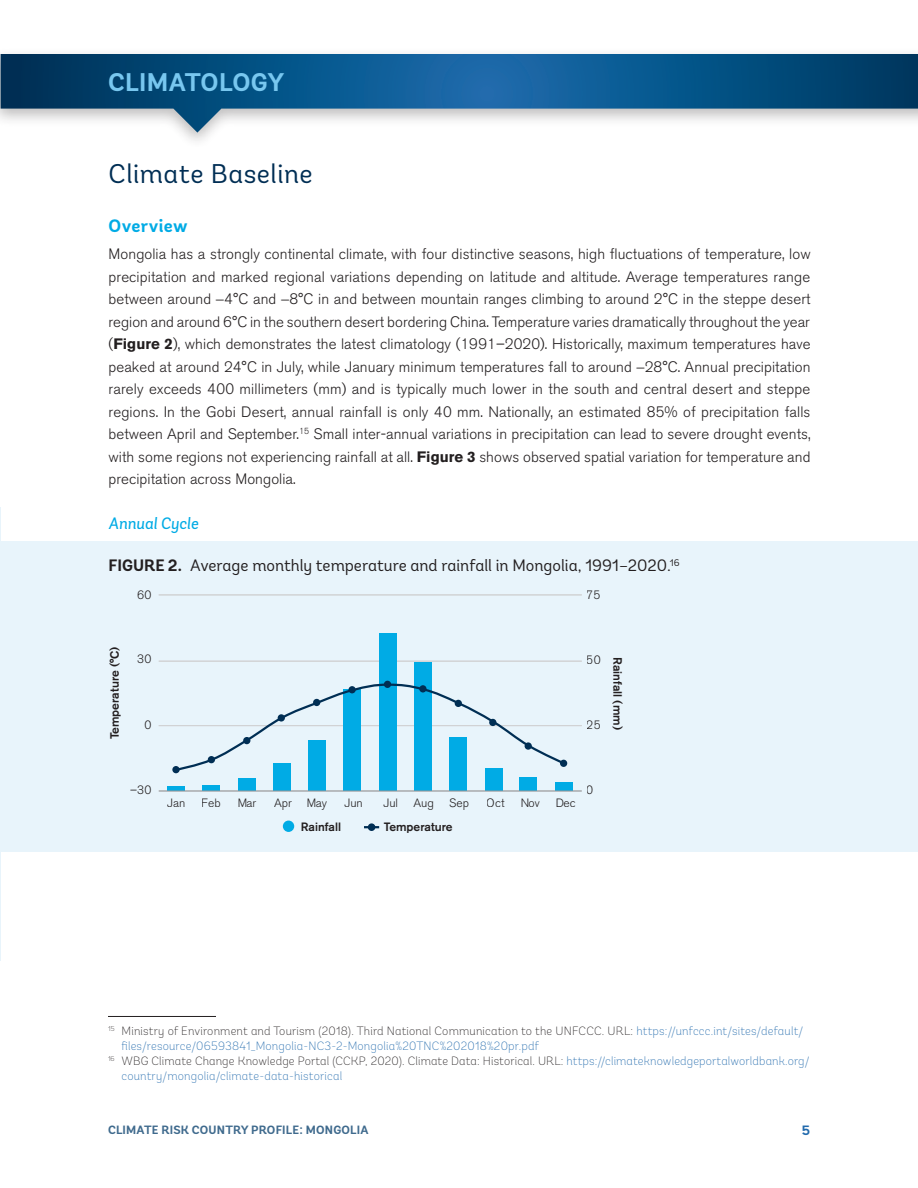
<style>
.page{position:relative;width:918px;height:1188px;background:#fff}
.page>*{position:absolute;margin:0;border:0;box-sizing:border-box;transform-origin:0 0}
.t1{font:27px "Andes";letter-spacing:.02em;color:#002e54}
.t2{font:700 25.5px "Andes";letter-spacing:.015em;color:#78c7ef}
.t3{font:700 18px "Andes";letter-spacing:.02em;color:#00abe5}
.t4{font:16.5px "Andes";color:#231f20}
.t5{font:italic 16.5px "Andes";letter-spacing:.005em;color:#00abe5}
.t6{font:300 15px/22.5px "Akzidenz Grotesk BE";letter-spacing:.005em;color:#231f20;text-align:justify}
.t7{font:700 13.5px "Andes";color:#236bad}
.t8{font:200 12px "Andes";letter-spacing:.01em;color:#231f20}
.t9{font:200 12px "Andes";letter-spacing:.015em;color:#236bad}
.t10{font:300 12px "Akzidenz Grotesk BE";color:#231f20}
.t11{font:500 12px "Akzidenz Grotesk BE";color:#231f20}
.t12{font:700 12px "Andes";letter-spacing:.015em;color:#3f6a8d}
.s1{font-weight:700}
.s2{color:#236bad}
</style>
<div class="page">
<hr style="left:0;top:507px;width:1px;height:453px;background:#e8f4fb">
<svg style="left:1px;top:54px;width:917px;height:79px"></svg>
<div style="left:1px;top:541px;width:917px;height:310px;background:#e8f4fb"></div>
<div style="left:283px;top:821px;width:11px;height:11px;background:#00abe5;border-radius:50%"></div>
<svg style="left:364px;top:826px;width:15px;height:2px"></svg>
<div style="left:368px;top:823px;width:7px;height:8px;background:#002e54;border-radius:50%"></div>
<hr style="left:159px;top:725px;width:423px;height:1px;background:#d1d2d4">
<hr style="left:159px;top:661px;width:423px;height:1px;background:#d1d2d4">
<hr style="left:159px;top:595px;width:423px;height:1px;background:#d1d2d4">
<div style="left:167px;top:786px;width:18px;height:5px;background:#00abe5"></div>
<div style="left:203px;top:786px;width:17px;height:5px;background:#00abe5"></div>
<div style="left:238px;top:778px;width:17px;height:13px;background:#00abe5"></div>
<div style="left:274px;top:764px;width:17px;height:27px;background:#00abe5"></div>
<div style="left:308px;top:740px;width:17px;height:51px;background:#00abe5"></div>
<div style="left:343px;top:689px;width:18px;height:102px;background:#00abe5"></div>
<div style="left:379px;top:633px;width:17px;height:158px;background:#00abe5"></div>
<div style="left:414px;top:662px;width:18px;height:129px;background:#00abe5"></div>
<div style="left:450px;top:737px;width:17px;height:54px;background:#00abe5"></div>
<div style="left:485px;top:768px;width:17px;height:23px;background:#00abe5"></div>
<div style="left:520px;top:777px;width:17px;height:14px;background:#00abe5"></div>
<div style="left:555px;top:783px;width:17px;height:8px;background:#00abe5"></div>
<svg style="left:178px;top:682px;width:388px;height:90px"></svg>
<div style="left:172px;top:766px;width:8px;height:7px;background:#002e54;border-radius:50%"></div>
<div style="left:208px;top:756px;width:7px;height:7px;background:#002e54;border-radius:50%"></div>
<div style="left:243px;top:737px;width:7px;height:7px;background:#002e54;border-radius:50%"></div>
<div style="left:278px;top:714px;width:7px;height:8px;background:#002e54;border-radius:50%"></div>
<div style="left:313px;top:699px;width:7px;height:7px;background:#002e54;border-radius:50%"></div>
<div style="left:348px;top:686px;width:8px;height:7px;background:#002e54;border-radius:50%"></div>
<div style="left:384px;top:681px;width:7px;height:7px;background:#002e54;border-radius:50%"></div>
<div style="left:419px;top:685px;width:8px;height:7px;background:#002e54;border-radius:50%"></div>
<div style="left:455px;top:700px;width:7px;height:7px;background:#002e54;border-radius:50%"></div>
<div style="left:489px;top:719px;width:7px;height:7px;background:#002e54;border-radius:50%"></div>
<div style="left:525px;top:742px;width:7px;height:8px;background:#002e54;border-radius:50%"></div>
<div style="left:560px;top:760px;width:7px;height:7px;background:#002e54;border-radius:50%"></div>
<hr style="left:159px;top:791px;width:423px;height:1px;background:#939598">
<hr style="left:108px;top:1016px;width:108px;height:1px;background:#231f20">
<h2 class="t2" style="left:108px;top:66px;width:178px">CLIMATOLOGY</h2>
<h1 class="t1" style="left:109px;top:157px;width:206px">Climate Baseline</h1>
<p class="t3" style="left:109px;top:215px;width:81px">Overview</p>
<p class="t6" style="left:109px;top:243px;width:704px">Mongolia has a strongly continental climate, with four distinctive seasons, high fluctuations of temperature, low precipitation and marked regional variations depending on latitude and altitude. Average temperatures range between around −4°C and −8°C in and between mountain ranges climbing to around 2°C in the steppe desert region and around 6°C in the southern desert bordering China. Temperature varies dramatically throughout the year (<span class="s1">Figure 2</span>), which demonstrates the latest climatology (1991–2020). Historically, maximum temperatures have peaked at around 24°C in July, while January minimum temperatures fall to around −28°C. Annual precipitation rarely exceeds 400 millimeters (mm) and is typically much lower in the south and central desert and steppe regions. In the Gobi Desert, annual rainfall is only 40 mm. Nationally, an estimated 85% of precipitation falls between April and September.<sup>15</sup> Small inter-annual variations in precipitation can lead to severe drought events, with some regions not experiencing rainfall at all. <span class="s1">Figure 3</span> shows observed spatial variation for temperature and precipitation across Mongolia.</p>
<p class="t5" style="left:109px;top:514px;width:91px">Annual Cycle</p>
<p class="t4" style="left:109px;top:556px;width:573px"><span class="s1">FIGURE 2.</span> Average monthly temperature and rainfall in Mongolia, 1991–2020.<sup>16</sup></p>
<p class="t10" style="left:137px;top:588px;width:16px">60</p>
<p class="t10" style="left:587px;top:588px;width:15px">75</p>
<p class="t11" style="left:107px;top:739px;width:95px;rotate:-90deg">Temperature (°C)</p>
<p class="t11" style="left:625px;top:657px;width:75px;rotate:90deg">Rainfall (mm)</p>
<p class="t10" style="left:137px;top:653px;width:16px">30</p>
<p class="t10" style="left:587px;top:653px;width:15px">50</p>
<p class="t10" style="left:145px;top:718px;width:8px">0</p>
<p class="t10" style="left:587px;top:718px;width:15px">25</p>
<p class="t10" style="left:130px;top:783px;width:23px">–30</p>
<p class="t10" style="left:167px;top:796px;width:20px">Jan</p>
<p class="t10" style="left:202px;top:796px;width:20px">Feb</p>
<p class="t10" style="left:237px;top:796px;width:21px">Mar</p>
<p class="t10" style="left:274px;top:796px;width:55px">Apr May</p>
<p class="t10" style="left:344px;top:796px;width:20px">Jun</p>
<p class="t10" style="left:383px;top:796px;width:16px">Jul</p>
<p class="t10" style="left:413px;top:796px;width:22px">Aug</p>
<p class="t10" style="left:449px;top:796px;width:21px">Sep</p>
<p class="t10" style="left:487px;top:796px;width:19px">Oct</p>
<p class="t10" style="left:520px;top:796px;width:21px">Nov</p>
<p class="t10" style="left:555px;top:796px;width:22px">Dec</p>
<p class="t11" style="left:301px;top:819px;width:42px">Rainfall</p>
<p class="t11" style="left:384px;top:819px;width:70px">Temperature</p>
<p class="t10" style="left:587px;top:784px;width:8px">0</p>
<p class="t8" style="left:108px;top:1024px;width:697px"><sup>15</sup> Ministry of Environment and Tourism (2018). Third National Communication to the UNFCCC. URL: <span class="s2">https://unfccc.int/sites/default/</span></p>
<p class="t9" style="left:122px;top:1039px;width:419px">files/resource/06593841_Mongolia-NC3-2-Mongolia%20TNC%202018%20pr.pdf</p>
<p class="t8" style="left:108px;top:1054px;width:703px"><sup>16</sup> WBG Climate Change Knowledge Portal (CCKP, 2020). Climate Data: Historical. URL: <span class="s2">https://climateknowledgeportalworldbank.org/</span></p>
<p class="t9" style="left:122px;top:1069px;width:222px">country/mongolia/climate-data-historical</p>
<p class="t12" style="left:108px;top:1122px;width:262px">CLIMATE RISK COUNTRY PROFILE: MONGOLIA</p>
<p class="t7" style="left:802px;top:1122px;width:10px">5</p>
</div>
